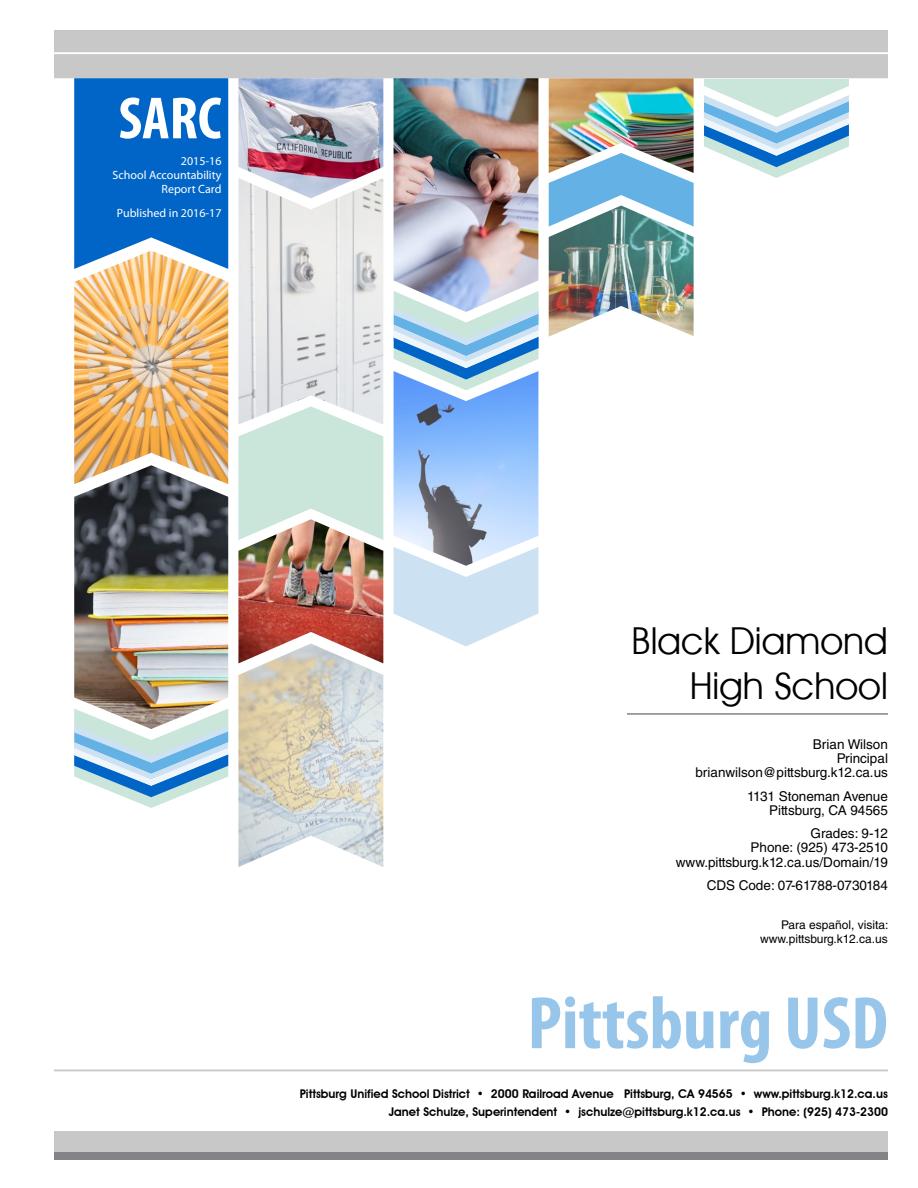
<style>
.page{position:relative;width:918px;height:1188px;background:#fff}
.page>*{position:absolute;margin:0;border:0;box-sizing:border-box;transform-origin:0 0}
.t1{font:700 condensed 75px "Myriad Pro";color:#98c6ea}
.t2{font:700 condensed 60px "Myriad Pro";color:#fff}
.t3{font:45px/45px "Avant Garde T.";color:#010101;text-align:right}
.t4{font:13.5px/14.2px "Helvetica LT Std";color:#010101;text-align:right}
.t5{font:600 12px "Avant Garde IT Cby BT";color:#010101}
.t6{font:12px/14.2px "Myriad Pro";color:#fff;text-align:right}
.t7{font:12px/14.2px "Helvetica LT Std";color:#010101;text-align:right}
</style>
<div class="page">
<div style="left:54px;top:1131px;width:834px;height:22px;background:#c8c8c8"></div>
<div style="left:54px;top:1153px;width:834px;height:7px;background:#828487"></div>
<img style="left:238px;top:269px;width:145px;height:137px">
<img style="left:74px;top:484px;width:154px;height:225px">
<img style="left:74px;top:269px;width:154px;height:215px">
<svg style="left:238px;top:406px;width:145px;height:113px;background:#d0e7de"></svg>
<img style="left:238px;top:663px;width:145px;height:204px">
<img style="left:238px;top:519px;width:145px;height:144px">
<img style="left:394px;top:269px;width:144px;height:22px">
<img style="left:394px;top:390px;width:144px;height:157px">
<svg style="left:394px;top:547px;width:144px;height:99px"></svg>
<img style="left:54px;top:30px;width:834px;height:239px">
<img style="left:549px;top:206px;width:145px;height:131px">
<svg style="left:394px;top:291px;width:145px;height:99px"></svg>
<svg style="left:74px;top:709px;width:154px;height:99px"></svg>
<hr style="left:54px;top:1069px;width:834px;height:2px;background:#c8c8c8">
<hr style="left:627px;top:713px;width:261px;height:2px;background:#828487">
<h2 class="t2" style="left:118px;top:81px;width:105px">SARC</h2>
<p class="t6" style="left:113px;top:154px;width:110px">2015-16<br>School Accountability<br>Report Card</p>
<p class="t6" style="left:117px;top:205px;width:106px">Published in 2016-17</p>
<h3 class="t3" style="left:632px;top:618px;width:258px">Black Diamond<br>High School</h3>
<p class="t4" style="left:695px;top:737px;width:194px">Brian Wilson<br>Principal brianwilson@pittsburg.k12.ca.us</p>
<p class="t4" style="left:747px;top:789px;width:142px">1131 Stoneman Avenue<br>Pittsburg, CA 94565</p>
<p class="t4" style="left:676px;top:826px;width:214px">Grades: 9-12<br>Phone: (925) 473-2510 www.pittsburg.k12.ca.us/Domain/19</p>
<p class="t4" style="left:707px;top:878px;width:183px">CDS Code: 07-61788-0730184</p>
<p class="t7" style="left:760px;top:918px;width:130px">Para español, visita: www.pittsburg.k12.ca.us</p>
<h1 class="t1" style="left:528px;top:976px;width:362px">Pittsburg USD</h1>
<p class="t5" style="left:300px;top:1087px;width:590px">Pittsburg Unified School District • 2000 Railroad Avenue Pittsburg, CA 94565 • www.pittsburg.k12.ca.us</p>
<p class="t5" style="left:389px;top:1105px;width:501px">Janet Schulze, Superintendent • jschulze@pittsburg.k12.ca.us • Phone: (925) 473-2300</p>
</div>
